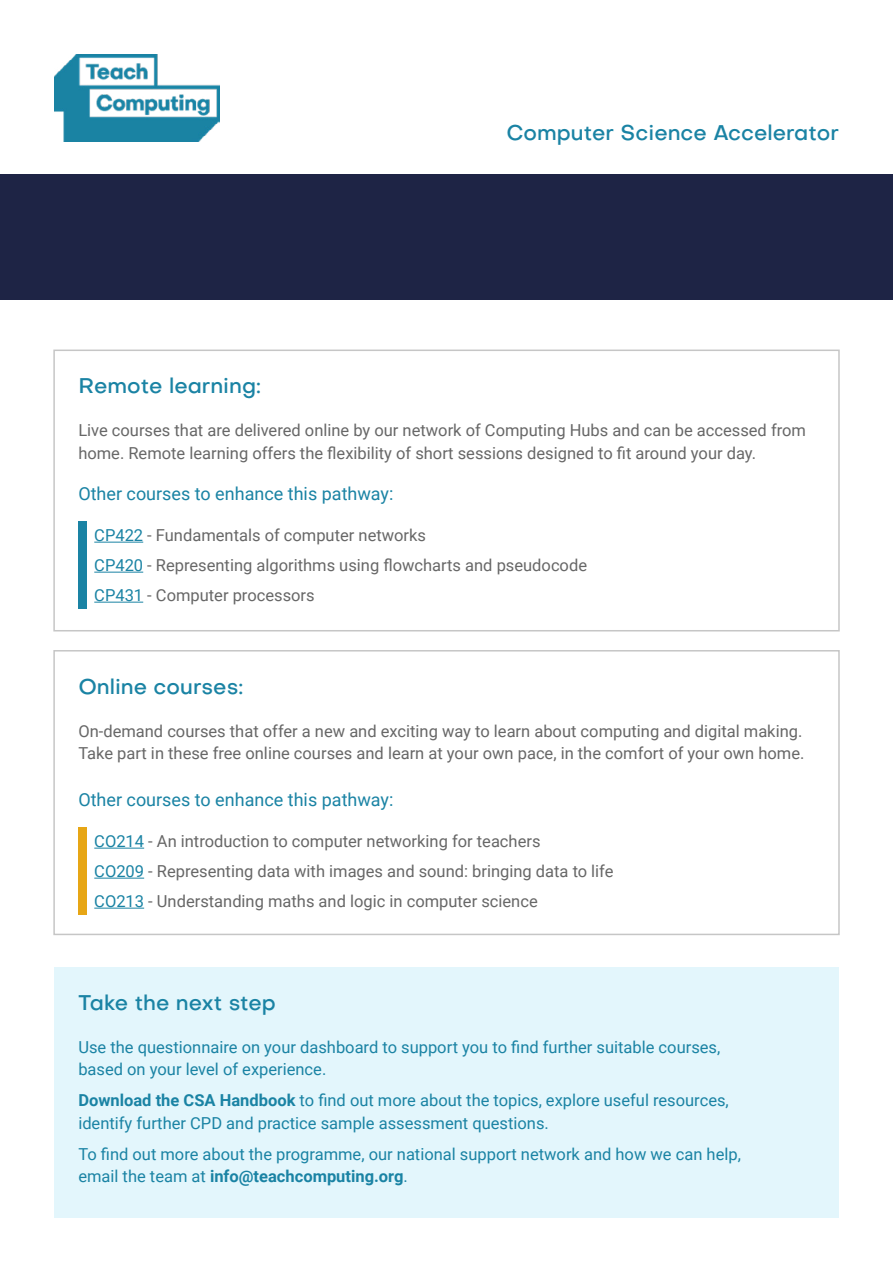
<style>
.page{position:relative;width:893px;height:1263px;background:#fff}
.page>*{position:absolute;margin:0;border:0;box-sizing:border-box;transform-origin:0 0}
.t1{font:500 21px "Objectivity";color:#1a83a4}
.t2{font:18px "Roboto";color:#1a83a4}
.t3{font:16.5px/30px "Roboto";color:#676767}
.t4{font:16.5px/22.5px "Roboto";color:#1a83a4}
.s1{color:#1a83a4}
.s2{font-weight:700}
</style>
<div class="page">
<div style="left:54px;top:967px;width:785px;height:251px;background:#e3f6fc"></div>
<div style="left:53px;top:350px;width:787px;height:281px;background:#fff;border:2px solid #c6c6c6"></div>
<img style="left:54px;top:54px;width:165px;height:87px">
<div style="left:0;top:174px;width:893px;height:126px;background:#1e2445"></div>
<hr style="left:94px;top:542px;width:49px;height:1px;background:#1a83a4">
<hr style="left:94px;top:572px;width:49px;height:1px;background:#1a83a4">
<hr style="left:94px;top:602px;width:49px;height:1px;background:#1a83a4">
<div style="left:78px;top:521px;width:9px;height:87px;background:#1a83a4"></div>
<div style="left:53px;top:650px;width:787px;height:285px;background:#fff;border:2px solid #c6c6c6"></div>
<div style="left:78px;top:827px;width:9px;height:87px;background:#e7a615"></div>
<hr style="left:94px;top:848px;width:50px;height:1px;background:#1a83a4">
<hr style="left:94px;top:878px;width:50px;height:1px;background:#1a83a4">
<hr style="left:94px;top:908px;width:50px;height:1px;background:#1a83a4">
<p class="t1" style="left:78px;top:372px;width:184px">Remote learning:</p>
<p class="t1" style="left:506px;top:118px;width:334px">Computer Science Accelerator</p>
<p class="t3" style="left:78px;top:418px;width:729px;line-height:22.5px">Live courses that are delivered online by our network of Computing Hubs and can be accessed from home. Remote learning offers the flexibility of short sessions designed to fit around your day.</p>
<p class="t2" style="left:78px;top:481px;width:317px">Other courses to enhance this pathway:</p>
<p class="t3" style="left:94px;top:519px;width:494px"><span class="s1">CP422</span> - Fundamentals of computer networks<br><span class="s1">CP420</span> - Representing algorithms using flowcharts and pseudocode<br><span class="s1">CP431</span> - Computer processors</p>
<p class="t1" style="left:78px;top:672px;width:166px">Online courses:</p>
<p class="t3" style="left:78px;top:719px;width:728px;line-height:22.5px">On-demand courses that offer a new and exciting way to learn about computing and digital making.<br>Take part in these free online courses and learn at your own pace, in the comfort of your own home.</p>
<p class="t2" style="left:78px;top:787px;width:317px">Other courses to enhance this pathway:</p>
<p class="t3" style="left:94px;top:825px;width:521px"><span class="s1">CO214</span> - An introduction to computer networking for teachers<br><span class="s1">CO209</span> - Representing data with images and sound: bringing data to life<br><span class="s1">CO213</span> - Understanding maths and logic in computer science</p>
<p class="t1" style="left:78px;top:988px;width:199px">Take the next step</p>
<p class="t4" style="left:78px;top:1035px;width:643px">Use the questionnaire on your dashboard to support you to find further suitable courses, based on your level of experience.</p>
<p class="t4" style="left:78px;top:1088px;width:652px"><span class="s2">Download the CSA Handbook</span> to find out more about the topics, explore useful resources, identify further CPD and practice sample assessment questions.</p>
<p class="t4" style="left:78px;top:1142px;width:664px">To find out more about the programme, our national support network and how we can help, email the team at <span class="s2">info@teachcomputing.org</span>.</p>
</div>
